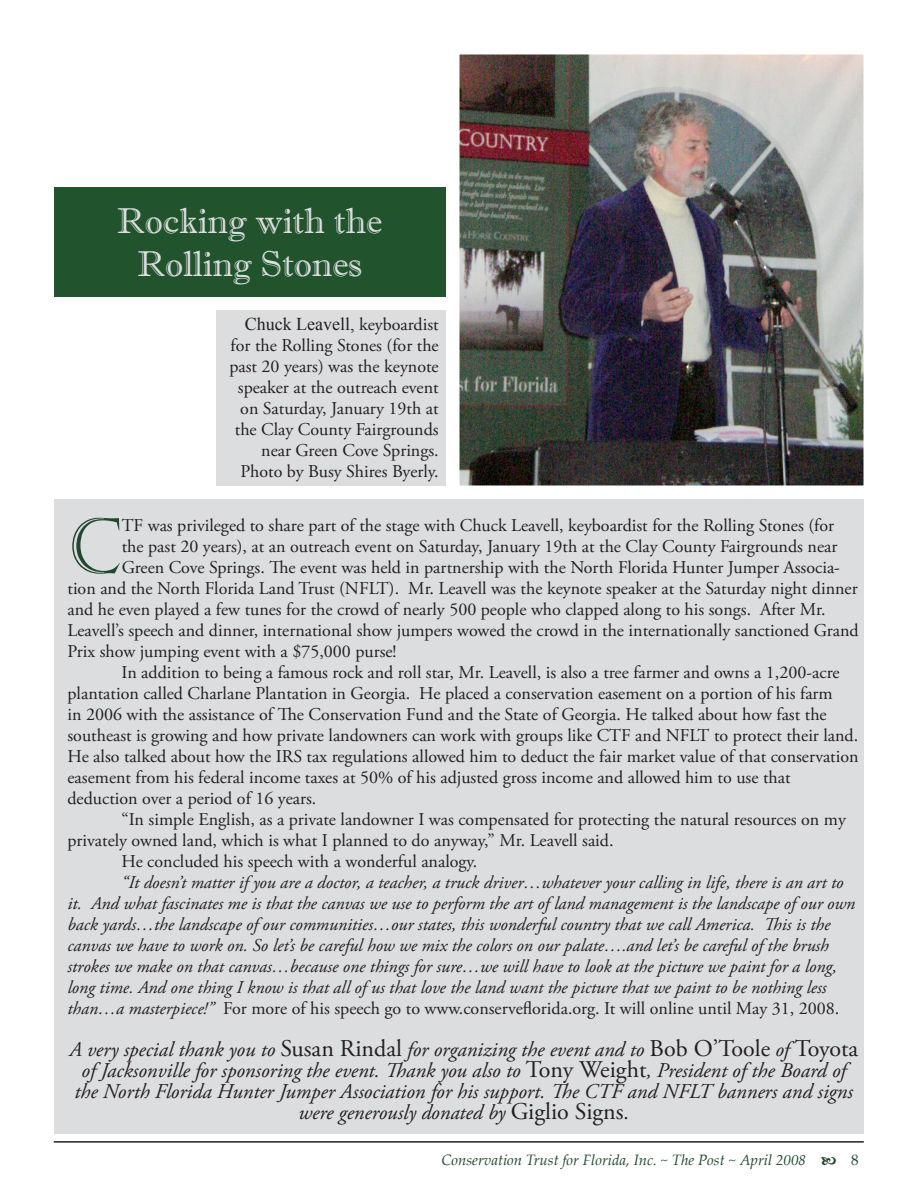
<style>
.page{position:relative;width:918px;height:1188px;background:#fff}
.page>*{position:absolute;margin:0;border:0;box-sizing:border-box;transform-origin:0 0}
.t1{font:76.65px "Castellar";color:#21482f;scale:.92 1}
.t2{font:36px/43.2px "Imprint MT Shadow";color:#dcdddf;text-align:center}
.t3{font:italic 21px/21px "Adobe Garamond Pro";color:#231f20;text-align:center}
.t4{font:18px/21px "Adobe Garamond Pro";color:#231f20;text-align:right}
.t5{font:italic 18px/21px "Adobe Garamond Pro";color:#231f20}
.t6{font:18px "Times New Roman";color:#231f20}
.t7{font:italic 15px "Palatino Linotype";color:#21482f}
.t8{font:15px "Palatino Linotype";color:#21482f}
.s1{font-family:"Adobe Garamond Pro"}
.s2{font-style:normal}
.s3{font-style:normal;font-size:24px}
</style>
<div class="page">
<hr style="left:54px;top:1141px;width:810px;height:2px;background:#231f20">
<div style="left:54px;top:500px;width:810px;height:634px;background:#dcdddf"></div>
<div style="left:54px;top:187px;width:392px;height:110px;background:#21542d"></div>
<img style="left:461px;top:56px;width:401px;height:428px">
<div style="left:216px;top:310px;width:230px;height:176px;background:#dcdddf"></div>
<h2 class="t2" style="left:117px;top:199px;width:267px">Rocking with the<br>Rolling Stones</h2>
<p class="t6" style="left:245px;top:312px;width:196px">Chuck Leavell, <span class="s1">keyboardist</span></p>
<p class="t4" style="left:229px;top:336px;width:211px">for the Rolling Stones (for the past 20 years) was the keynote speaker at the outreach event on Saturday, January 19th at the Clay County Fairgrounds near Green Cove Springs.<br>Photo by Busy Shires Byerly.</p>
<h1 class="t1" style="left:68px;top:503px;width:60px">c</h1>
<p class="t4" style="left:122px;top:516px;width:714px">TF was privileged to share part of the stage with Chuck Leavell, keyboardist for the Rolling Stones (for</p>
<p class="t4" style="left:122px;top:537px;width:717px">the past 20 years), at an outreach event on Saturday, January 19th at the Clay County Fairgrounds near</p>
<p class="t4" style="left:122px;top:558px;width:720px">Green Cove Springs. The event was held in partnership with the North Florida Hunter Jumper Associa-</p>
<p class="t4" style="left:68px;top:579px;width:792px">tion and the North Florida Land Trust (NFLT). Mr. Leavell was the keynote speaker at the Saturday night dinner</p>
<p class="t4" style="left:68px;top:600px;width:760px">and he even played a few tunes for the crowd of nearly 500 people who clapped along to his songs. After Mr.</p>
<p class="t4" style="left:68px;top:621px;width:793px">Leavell’s speech and dinner, international show jumpers wowed the crowd in the internationally sanctioned Grand</p>
<p class="t4" style="left:68px;top:642px;width:331px">Prix show jumping event with a $75,000 purse!</p>
<p class="t4" style="left:122px;top:663px;width:720px">In addition to being a famous rock and roll star, Mr. Leavell, is also a tree farmer and owns a 1,200-acre</p>
<p class="t4" style="left:68px;top:684px;width:767px">plantation called Charlane Plantation in Georgia. He placed a conservation easement on a portion of his farm</p>
<p class="t4" style="left:68px;top:705px;width:761px">in 2006 with the assistance of The Conservation Fund and the State of Georgia. He talked about how fast the</p>
<p class="t4" style="left:68px;top:726px;width:792px">southeast is growing and how private landowners can work with groups like CTF and NFLT to protect their land.</p>
<p class="t4" style="left:68px;top:747px;width:793px">He also talked about how the IRS tax regulations allowed him to deduct the fair market value of that conservation</p>
<p class="t4" style="left:68px;top:768px;width:725px">easement from his federal income taxes at 50% of his adjusted gross income and allowed him to use that</p>
<p class="t4" style="left:68px;top:789px;width:250px">deduction over a period of 16 years.</p>
<p class="t4" style="left:122px;top:810px;width:726px">“In simple English, as a private landowner I was compensated for protecting the natural resources on my</p>
<p class="t4" style="left:68px;top:831px;width:548px">privately owned land, which is what I planned to do anyway,” Mr. Leavell said.</p>
<p class="t4" style="left:121px;top:852px;width:357px">He concluded his speech with a wonderful analogy.</p>
<p class="t5" style="left:68px;top:873px;width:789px;text-indent:54px">“It doesn’t matter if you are a doctor, a teacher, a truck driver…whatever your calling in life, there is an art to it. And what fascinates me is that the canvas we use to perform the art of land management is the landscape of our own back yards…the landscape of our communities…our states, this wonderful country that we call America. This is the canvas we have to work on. So let’s be careful how we mix the colors on our palate….and let’s be careful of the brush strokes we make on that canvas…because one things for sure…we will have to look at the picture we paint for a long, long time. And one thing I know is that all of us that love the land want the picture that we paint to be nothing less than…a masterpiece!” <span class="s2">For more of his speech go to www.conserveflorida.org. It will online until May 31, 2008.</span></p>
<p class="t3" style="left:69px;top:1040px;width:790px">A very special thank you to <span class="s3">Susan Rindal</span> for organizing the event and to <span class="s3">Bob O’Toole</span> of <span class="s3">Toyota </span>of Jacksonville for sponsoring the event. Thank you also to <span class="s3">Tony Weight</span>, President of the Board of the North Florida Hunter Jumper Association for his support. The CTF and NFLT banners and signs were generously donated by <span class="s3">Giglio Signs</span><span class="s2">.</span></p>
<p class="t7" style="left:441px;top:1149px;width:366px">Conservation Trust for Florida, Inc. ~ The Post ~ April 2008</p>
<p class="t8" style="left:851px;top:1149px;width:9px">8</p>
</div>
